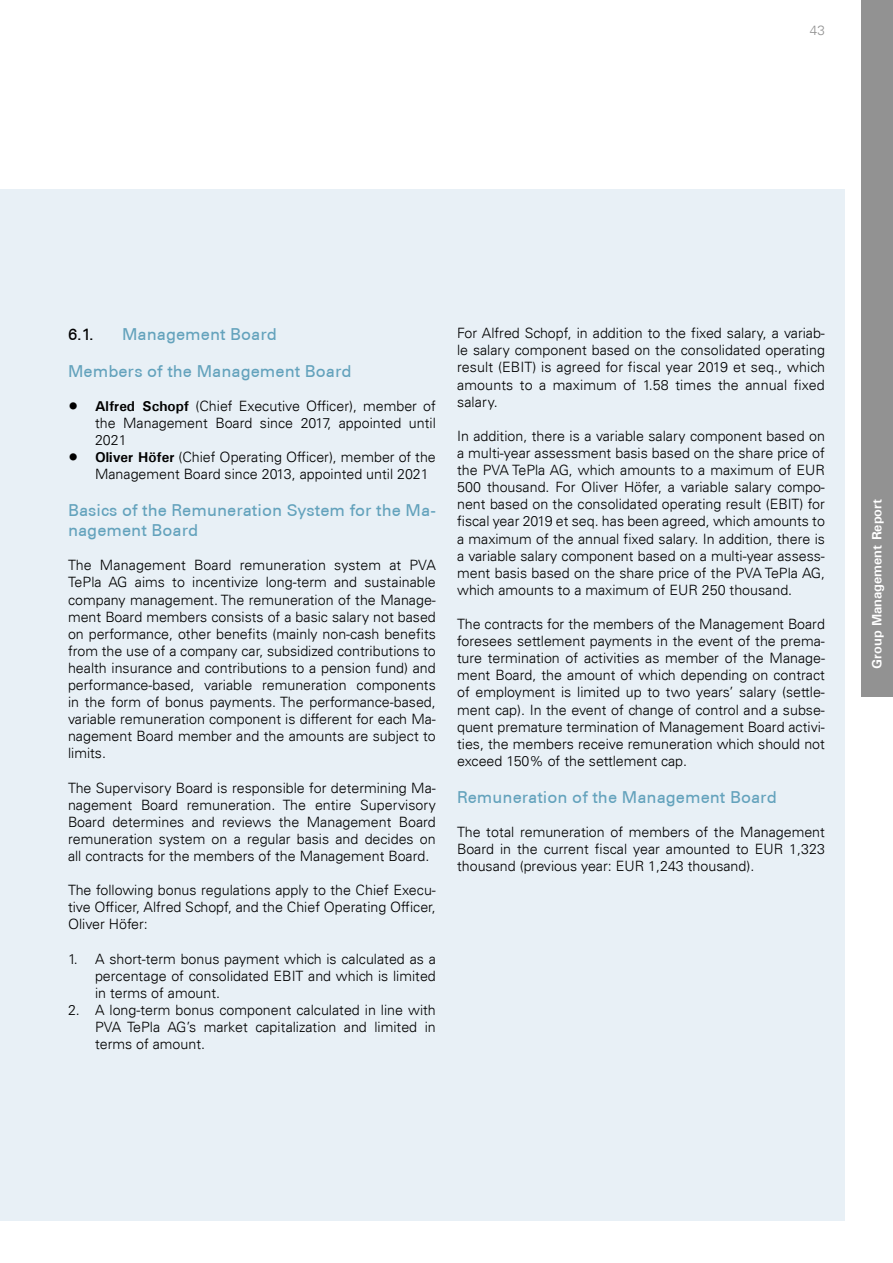
<style>
.page{position:relative;width:893px;height:1263px;background:#fff}
.page>*{position:absolute;margin:0;border:0;box-sizing:border-box;transform-origin:0 0}
.t1{font:500 16.5px/19.8px "Univers CE";color:#63a2bc}
.t2{font:500 16.5px "Univers CE";color:#000}
.t3{font:300 14.25px/17.1px "Univers LT";color:#000;text-align:justify}
.t4{font:700 13.5px "Univers ATT";color:#fff}
.t5{font:300 13.5px "Univers LT";color:#929292}
.s1{font-family:"Univers ATT";font-weight:700}
</style>
<div class="page">
<div style="left:861px;top:0;width:32px;height:697px;background:#929292"></div>
<div style="left:0;top:189px;width:844px;height:1031px;background:#e8f0f6"></div>
<p class="t5" style="left:810px;top:22px;width:17px">43</p>
<p class="t2" style="left:68px;top:324px;width:27px">6.1.</p>
<p class="t1" style="left:122px;top:325px;width:156px">Management Board</p>
<p class="t1" style="left:68px;top:361px;width:285px">Members of the Management Board</p>
<p class="t3" style="left:95px;top:397px;width:342px;text-indent:-27px"><span class="s1">• Alfred Schopf</span> (Chief Executive Officer), member of the Management Board since 2017, appointed until 2021</p>
<p class="t3" style="left:95px;top:449px;width:342px;text-indent:-27px"><span class="s1">• Oliver Höfer</span> (Chief Operating Officer), member of the<br>Management Board since 2013, appointed until 2021</p>
<p class="t1" style="left:68px;top:501px;width:369px">Basics of the Remuneration System for the Ma&shy;nagement Board</p>
<p class="t3" style="left:68px;top:557px;width:369px">The Management Board remuneration system at PVA TePla AG aims to incentivize long-term and sustainable company management. The remuneration of the Manage&shy;ment Board members consists of a basic salary not based on performance, other benefits (mainly non-cash benefits from the use of a company car, subsidized contributions to health insurance and contributions to a pension fund) and performance-based, variable remuneration components in the form of bonus payments. The performance-based, variable remuneration component is different for each Ma&shy;nagement Board member and the amounts are subject to limits.</p>
<p class="t3" style="left:68px;top:779px;width:369px">The Supervisory Board is responsible for determining Ma&shy;nagement Board remuneration. The entire Supervisory Board determines and reviews the Management Board remuneration system on a regular basis and decides on all contracts for the members of the Management Board.</p>
<p class="t3" style="left:68px;top:882px;width:369px">The following bonus regulations apply to the Chief Execu&shy;tive Officer, Alfred Schopf, and the Chief Operating Officer, Oliver Höfer:</p>
<p class="t3" style="left:95px;top:950px;width:342px;text-indent:-27px">1. A short-term bonus payment which is calculated as a percentage of consolidated EBIT and which is limited in terms of amount.</p>
<p class="t3" style="left:95px;top:1001px;width:342px;text-indent:-27px">2. A long-term bonus component calculated in line with PVA TePla AG’s market capitalization and limited in terms of amount.</p>
<p class="t3" style="left:457px;top:325px;width:369px">For Alfred Schopf, in addition to the fixed salary, a variab&shy;le salary component based on the consolidated operating result (EBIT) is agreed for fiscal year 2019 et seq., which amounts to a maximum of 1.58 times the annual fixed salary.</p>
<p class="t3" style="left:457px;top:427px;width:369px">In addition, there is a variable salary component based on a multi-year assessment basis based on the share price of the PVA TePla AG, which amounts to a maximum of EUR 500 thousand. For Oliver Höfer, a variable salary compo&shy;nent based on the consolidated operating result (EBIT) for fiscal year 2019 et seq. has been agreed, which amounts to a maximum of the annual fixed salary. In addition, there is a variable salary component based on a multi-year assess&shy;ment basis based on the share price of the PVA TePla AG, which amounts to a maximum of EUR 250 thousand.</p>
<p class="t3" style="left:457px;top:615px;width:369px">The contracts for the members of the Management Board foresees settlement payments in the event of the prema&shy;ture termination of activities as member of the Manage&shy;ment Board, the amount of which depending on contract of employment is limited up to two years’ salary (settle&shy;ment cap). In the event of change of control and a subse&shy;quent premature termination of Management Board activi&shy;ties, the members receive remuneration which should not exceed 150% of the settlement cap.</p>
<p class="t1" style="left:457px;top:787px;width:321px">Remuneration of the Management Board</p>
<p class="t3" style="left:457px;top:823px;width:369px">The total remuneration of members of the Management Board in the current fiscal year amounted to EUR 1,323 thousand (previous year: EUR 1,243 thousand).</p>
<p class="t4" style="left:869px;top:669px;width:171px;rotate:-90deg">Group Management Report</p>
</div>
